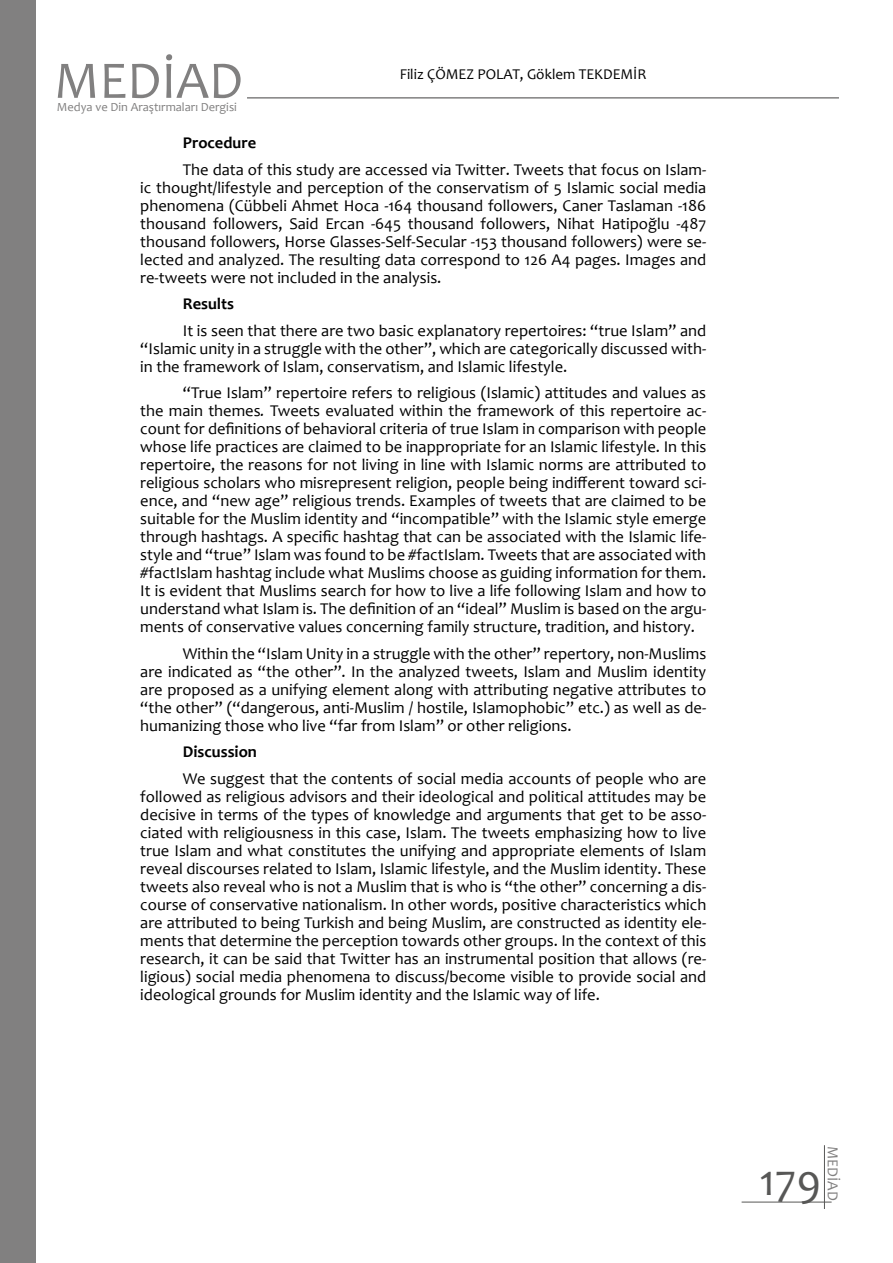
<style>
.page{position:relative;width:893px;height:1263px;background:#fff}
.page>*{position:absolute;margin:0;border:0;box-sizing:border-box;transform-origin:0 0}
.t1{font:53.25px "Candara";color:#818080}
.t2{font:45px "Candara";color:#575756}
.t3{font:16.5px/18px "Candara";color:#000;text-align:justify}
.t4{font:700 16.5px "Candara";color:#000}
.t5{font:15.45px "Candara";color:#818080}
.t6{font:15px "Candara";color:#000}
.t7{font:12.45px "Candara";color:#818080}
.s1{font-style:italic}
</style>
<div class="page">
<hr style="left:824px;top:1145px;width:1px;height:64px;background:#575756">
<hr style="left:742px;top:1202px;width:90px;height:1px;background:#575756">
<hr style="left:247px;top:97px;width:592px;height:2px;background:#818080">
<div style="left:0;top:0;width:35px;height:1263px;background:#818080"></div>
<h1 class="t1" style="left:54px;top:47px;width:191px">MEDİAD</h1>
<p class="t7" style="left:57px;top:99px;width:181px">Medya ve Din Araştırmaları Dergisi</p>
<p class="t6" style="left:400px;top:65px;width:248px">Filiz ÇÖMEZ POLAT, Göklem TEKDEMİR</p>
<p class="t4" style="left:183px;top:132px;width:75px">Procedure</p>
<p class="t3" style="left:140px;top:160px;width:567px;text-indent:43px">The data of this study are accessed via Twitter. Tweets that focus on Islam&shy;ic thought/lifestyle and perception of the conservatism of 5 Islamic social media phenomena (Cübbeli Ahmet Hoca -164 thousand followers, Caner Taslaman -186 thousand followers, Said Ercan -645 thousand followers, Nihat Hatipoğlu -487 thousand followers, Horse Glasses-Self-Secular -153 thousand followers) were se&shy;lected and analyzed. The resulting data correspond to 126 A4 pages. Images and re-tweets were not included in the analysis.</p>
<p class="t4" style="left:183px;top:293px;width:53px">Results</p>
<p class="t3" style="left:140px;top:321px;width:567px;text-indent:43px">It is seen that there are two basic explanatory repertoires: “true Islam” and “Islamic unity in a struggle with the other”, which are categorically discussed with&shy;in the framework of Islam, conservatism, and Islamic lifestyle.</p>
<p class="t3" style="left:140px;top:384px;width:567px;text-indent:43px">“True Islam” repertoire refers to religious (Islamic) attitudes and values as the main themes<span class="s1">.</span> Tweets evaluated within the framework of this repertoire ac&shy;count for definitions of behavioral criteria of true Islam in comparison with people whose life practices are claimed to be inappropriate for an Islamic lifestyle. In this repertoire, the reasons for not living in line with Islamic norms are attributed to religious scholars who misrepresent religion, people being indifferent toward sci&shy;ence, and “new age” religious trends. Examples of tweets that are claimed to be suitable for the Muslim identity and “incompatible” with the Islamic style emerge through hashtags. A specific hashtag that can be associated with the Islamic life&shy;style and “true” Islam was found to be #factIslam. Tweets that are associated with #factIslam hashtag include what Muslims choose as guiding information for them.<br>It is evident that Muslims search for how to live a life following Islam and how to understand what Islam is. The definition of an “ideal” Muslim is based on the argu&shy;ments of conservative values concerning family structure, tradition, and history.</p>
<p class="t3" style="left:140px;top:644px;width:567px;text-indent:43px">Within the “Islam Unity in a struggle with the other” repertory, non-Muslims are indicated as “the other”. In the analyzed tweets, Islam and Muslim identity are proposed as a unifying element along with attributing negative attributes to “the other” (“dangerous, anti-Muslim / hostile, Islamophobic” etc.) as well as de&shy;humanizing those who live “far from Islam” or other religions.</p>
<p class="t4" style="left:183px;top:741px;width:76px">Discussion</p>
<p class="t3" style="left:140px;top:769px;width:567px;text-indent:43px">We suggest that the contents of social media accounts of people who are followed as religious advisors and their ideological and political attitudes may be decisive in terms of the types of knowledge and arguments that get to be asso&shy;ciated with religiousness in this case, Islam. The tweets emphasizing how to live true Islam and what constitutes the unifying and appropriate elements of Islam reveal discourses related to Islam, Islamic lifestyle, and the Muslim identity. These tweets also reveal who is not a Muslim that is who is “the other” concerning a dis&shy;course of conservative nationalism. In other words, positive characteristics which are attributed to being Turkish and being Muslim, are constructed as identity ele&shy;ments that determine the perception towards other groups. In the context of this research, it can be said that Twitter has an instrumental position that allows (re&shy;ligious) social media phenomena to discuss/become visible to provide social and ideological grounds for Muslim identity and the Islamic way of life.</p>
<h2 class="t2" style="left:759px;top:1152px;width:63px">179</h2>
<p class="t5" style="left:842px;top:1146px;width:56px;rotate:90deg">MEDİAD</p>
</div>
